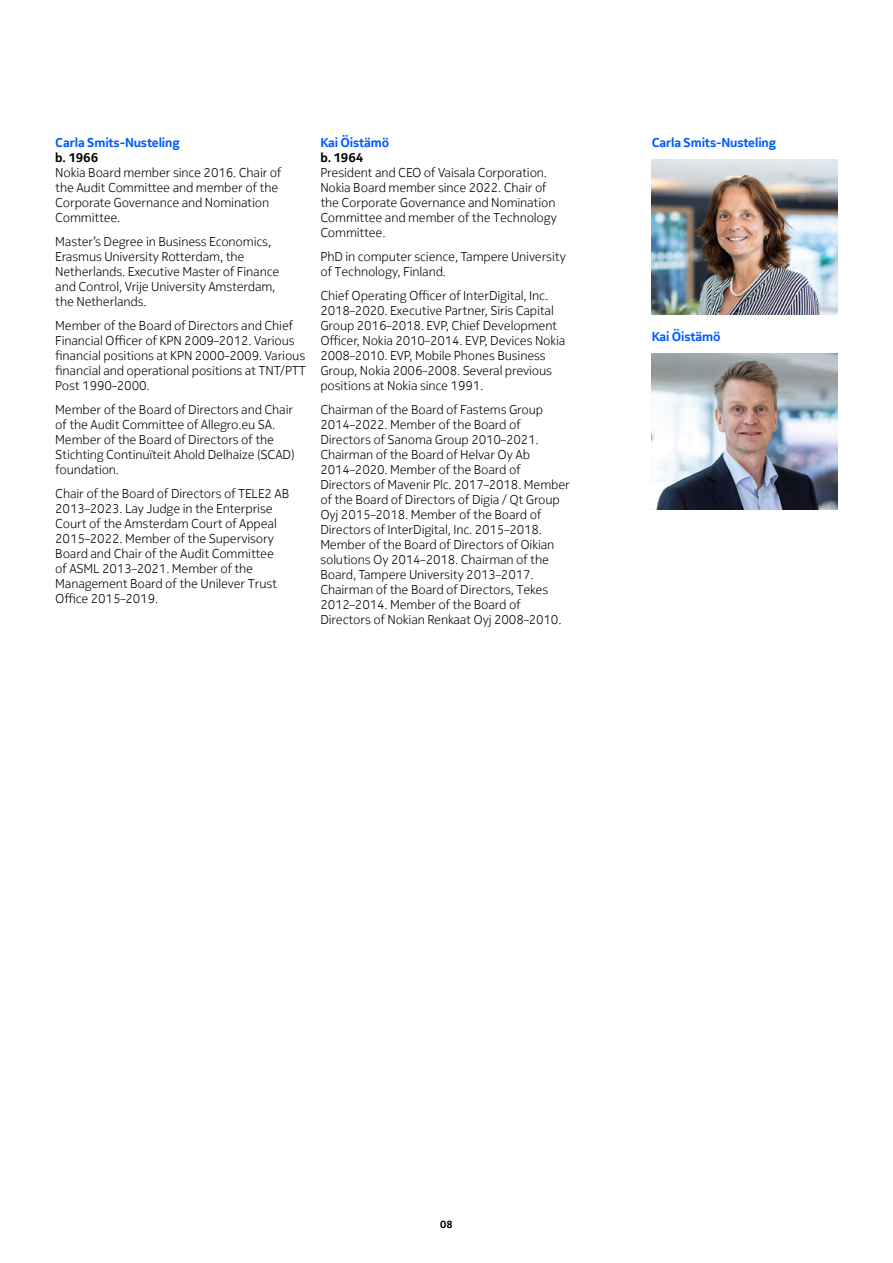
<style>
.page{position:relative;width:893px;height:1263px;background:#fff}
.page>*{position:absolute;margin:0;border:0;box-sizing:border-box;transform-origin:0 0}
.t1{font:300 12.75px/15px "Nokia Pure Text";letter-spacing:-.015em;color:#000}
.t2{font:700 12.75px "Nokia Pure Text";letter-spacing:-.01em;color:#005aff}
.t3{font:700 12.75px "Nokia Pure Text";letter-spacing:-.01em;color:#000}
.t4{font:700 10.5px "Nokia Pure Text";color:#000}
</style>
<div class="page">
<img style="left:652px;top:159px;width:186px;height:156px">
<img style="left:652px;top:354px;width:186px;height:155px">
<p class="t2" style="left:55px;top:134px;width:126px">Carla Smits-Nusteling</p>
<p class="t3" style="left:55px;top:149px;width:44px">b. 1966</p>
<p class="t1" style="left:55px;top:165px;width:228px">Nokia Board member since 2016. Chair of the Audit Committee and member of the<br>Corporate Governance and Nomination<br>Committee.</p>
<p class="t1" style="left:55px;top:234px;width:226px">Master’s Degree in Business Economics, Erasmus University Rotterdam, the Netherlands. Executive Master of Finance and Control, Vrije University Amsterdam, the Netherlands.</p>
<p class="t1" style="left:55px;top:318px;width:252px">Member of the Board of Directors and Chief Financial Officer of KPN 2009–2012. Various financial positions at KPN 2000–2009. Various financial and operational positions at TNT/PTT Post 1990–2000.</p>
<p class="t1" style="left:55px;top:402px;width:241px">Member of the Board of Directors and Chair of the Audit Committee of Allegro.eu SA.<br>Member of the Board of Directors of the Stichting Continuïteit Ahold Delhaize (SCAD) foundation.</p>
<p class="t1" style="left:55px;top:486px;width:236px">Chair of the Board of Directors of TELE2 AB 2013–2023. Lay Judge in the Enterprise Court of the Amsterdam Court of Appeal 2015–2022. Member of the Supervisory Board and Chair of the Audit Committee<br>of ASML 2013–2021. Member of the Management Board of the Unilever Trust Office 2015–2019.</p>
<p class="t2" style="left:320px;top:134px;width:70px">Kai Öistämö</p>
<p class="t3" style="left:320px;top:149px;width:44px">b. 1964</p>
<p class="t1" style="left:320px;top:165px;width:238px">President and CEO of Vaisala Corporation.<br>Nokia Board member since 2022. Chair of the Corporate Governance and Nomination Committee and member of the Technology Committee.</p>
<p class="t1" style="left:320px;top:249px;width:247px">PhD in computer science, Tampere University of Technology, Finland.</p>
<p class="t1" style="left:320px;top:288px;width:247px">Chief Operating Officer of InterDigital, Inc.<br>2018–2020. Executive Partner, Siris Capital Group 2016–2018. EVP, Chief Development Officer, Nokia 2010–2014. EVP, Devices Nokia 2008–2010. EVP, Mobile Phones Business Group, Nokia 2006–2008. Several previous positions at Nokia since 1991.</p>
<p class="t1" style="left:320px;top:402px;width:251px">Chairman of the Board of Fastems Group 2014–2022. Member of the Board of Directors of Sanoma Group 2010–2021.<br>Chairman of the Board of Helvar Oy Ab 2014–2020. Member of the Board of Directors of Mavenir Plc. 2017–2018. Member of the Board of Directors of Digia / Qt Group Oyj 2015–2018. Member of the Board of Directors of InterDigital, Inc. 2015–2018.<br>Member of the Board of Directors of Oikian solutions Oy 2014–2018. Chairman of the Board, Tampere University 2013–2017.<br>Chairman of the Board of Directors, Tekes 2012–2014. Member of the Board of Directors of Nokian Renkaat Oyj 2008–2010.</p>
<p class="t2" style="left:652px;top:134px;width:126px">Carla Smits-Nusteling</p>
<p class="t2" style="left:652px;top:328px;width:70px">Kai Öistämö</p>
<p class="t4" style="left:440px;top:1217px;width:14px">08</p>
</div>
